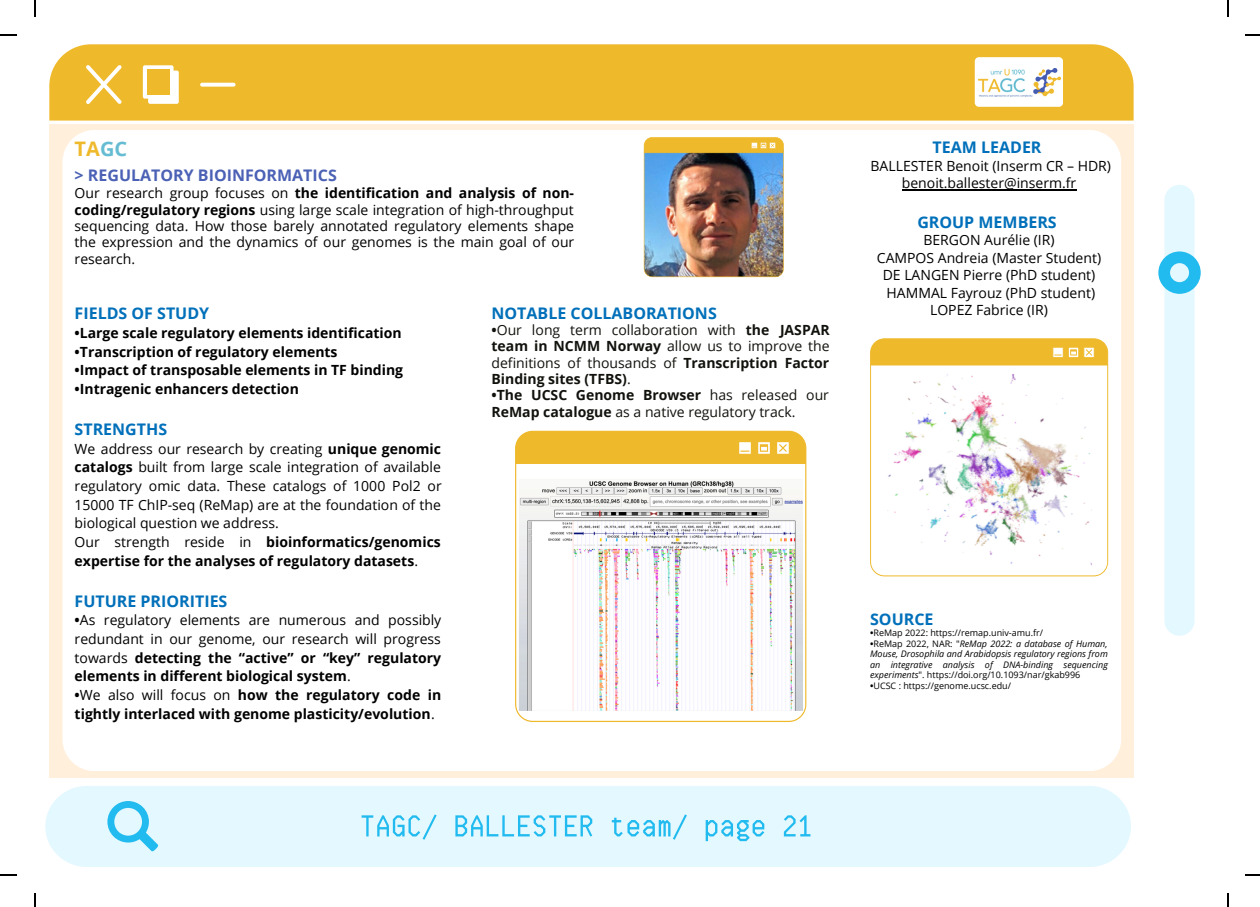
<style>
.page{position:relative;width:1260px;height:907px;background:#fff}
.page>*{position:absolute;margin:0;border:0;box-sizing:border-box;transform-origin:0 0}
.t1{font:50px "Computer says no";color:#21bbef}
.t2{font:700 20px "Open Sans";color:#efb92c}
.t3{font:700 16px "Open Sans";color:#0070ba}
.t4{font:700 16px "Open Sans";color:#4b61b5}
.t5{font:14px/18.6px "Open Sans";color:#000;text-align:justify}
.t6{font:700 14px/18.6px "Open Sans";color:#000}
.t7{font:14px/16.4px "Open Sans";color:#11110d;text-align:justify}
.t8{font:italic 9px/10.6px "Open Sans";color:#000;text-align:justify}
.t9{font:9px "Open Sans";color:#000}
.s1{color:#66bcd2}
.s2{font-weight:700}
.s3{font-weight:400}
.s4{font-weight:700;font-style:normal}
.s5{font-style:normal}
</style>
<div class="page">
<div style="left:1164px;top:185px;width:30px;height:450px;background:#e3f8ff;border-radius:15px"></div>
<svg style="left:1158px;top:251px;width:42px;height:43px"></svg>
<div style="left:49px;top:44px;width:1084px;height:77px;background:#efb92c"></div>
<div style="left:49px;top:124px;width:1084px;height:654px;background:#ffefdb"></div>
<div style="left:62px;top:130px;width:1058px;height:641px;background:#fff;border-radius:32px"></div>
<div style="left:45px;top:786px;width:1085px;height:81px;background:#e3f8ff"></div>
<svg style="left:107px;top:801px;width:51px;height:50px;background:#9de2f9"></svg>
<img style="left:643px;top:137px;width:140px;height:140px">
<div style="left:974px;top:57px;width:88px;height:50px;background:#fff;border-radius:4px"></div>
<img style="left:978px;top:68px;width:81px;height:29px">
<svg style="left:870px;top:338px;width:237px;height:238px"></svg>
<img style="left:887px;top:373px;width:204px;height:195px">
<svg style="left:515px;top:431px;width:291px;height:291px;fill:#efba30"></svg>
<img style="left:518px;top:476px;width:284px;height:234px">
<hr style="left:901px;top:189px;width:175px;height:1px;background:#000">
<svg style="left:35px;top:0;width:1px;height:17px"></svg>
<svg style="left:0;top:35px;width:17px;height:1px"></svg>
<svg style="left:1245px;top:35px;width:14px;height:1px"></svg>
<svg style="left:35px;top:893px;width:1px;height:14px"></svg>
<svg style="left:0;top:874px;width:17px;height:1px"></svg>
<svg style="left:1245px;top:874px;width:14px;height:1px"></svg>
<h2 class="t2" style="left:75px;top:135px;width:54px">TA<span class="s1">GC</span></h2>
<p class="t4" style="left:75px;top:163px;width:264px">&gt; REGULATORY BIOINFORMATICS</p>
<p class="t5" style="left:75px;top:184px;width:501px;line-height:16.4px">Our research group focuses on <span class="s2">the identification and analysis of non&shy;coding/regulatory regions</span> using large scale integration of high-throughput sequencing data. How those barely annotated regulatory elements shape the expression and the dynamics of our genomes is the main goal of our research.</p>
<p class="t3" style="left:75px;top:302px;width:136px">FIELDS OF STUDY</p>
<p class="t6" style="left:75px;top:323px;width:328px">•Large scale regulatory elements identification</p>
<p class="t6" style="left:75px;top:342px;width:264px">•Transcription of regulatory elements</p>
<p class="t6" style="left:75px;top:361px;width:330px">•Impact of transposable elements in TF binding</p>
<p class="t6" style="left:75px;top:379px;width:226px">•Intragenic enhancers detection</p>
<p class="t3" style="left:75px;top:418px;width:94px">STRENGTHS</p>
<p class="t5" style="left:75px;top:439px;width:368px;text-align:left">We address our research by creating <span class="s2">unique genomic catalogs</span> built from large scale integration of available regulatory omic data. These catalogs of 1000 Pol2 or 15000 TF ChIP-seq (ReMap) are at the foundation of the biological question we address.<br>Our strength reside in <span class="s2">bioinformatics/genomics expertise for the analyses of regulatory datasets</span>.</p>
<p class="t3" style="left:75px;top:589px;width:154px">FUTURE PRIORITIES</p>
<p class="t5" style="left:75px;top:610px;width:368px"><span class="s2">•</span>As regulatory elements are numerous and possibly redundant in our genome, our research will progress towards <span class="s2">detecting the “active” or “key” regulatory elements in different biological system</span>.</p>
<p class="t6" style="left:75px;top:685px;width:368px">•<span class="s3">We also will focus on</span> how the regulatory code in tightly interlaced with genome plasticity/evolution<span class="s3">.</span></p>
<p class="t3" style="left:491px;top:301px;width:227px">NOTABLE COLLABORATIONS</p>
<p class="t7" style="left:491px;top:321px;width:339px"><span class="s2">•</span>Our long term collaboration with <span class="s2">the JASPAR team in NCMM Norway</span> allow us to improve the definitions of thousands of <span class="s2">Transcription Factor Binding sites (TFBS)</span>.</p>
<p class="t7" style="left:491px;top:387px;width:339px"><span class="s2">•The UCSC Genome Browser</span> has released our<br><span class="s2">ReMap catalogue</span> as a native regulatory track.</p>
<h1 class="t1" style="left:361px;top:790px;width:455px">TAGC/ BALLESTER team/ page 21</h1>
<p class="t3" style="left:932px;top:136px;width:110px">TEAM LEADER</p>
<p class="t5" style="left:870px;top:156px;width:242px;line-height:17.6px;text-align:center">BALLESTER Benoit (Inserm CR – HDR) benoit.ballester@inserm.fr</p>
<p class="t3" style="left:917px;top:211px;width:141px">GROUP MEMBERS</p>
<p class="t5" style="left:876px;top:231px;width:226px;line-height:17.6px;text-align:center">BERGON Aurélie (IR)<br>CAMPOS Andreia (Master Student)<br>DE LANGEN Pierre (PhD student)<br>HAMMAL Fayrouz (PhD student)<br>LOPEZ Fabrice (IR)</p>
<p class="t3" style="left:869px;top:608px;width:65px">SOURCE</p>
<p class="t9" style="left:869px;top:627px;width:174px"><span class="s2">•</span>ReMap 2022: https://remap.univ-amu.fr/</p>
<p class="t8" style="left:869px;top:638px;width:239px"><span class="s4">•</span><span class="s5">ReMap 2022, NAR: "</span>ReMap 2022: a database of Human, Mouse, Drosophila and Arabidopsis regulatory regions from an integrative analysis of DNA-binding sequencing experiments<span class="s5">". https://doi.org/10.1093/nar/gkab996</span></p>
<p class="t9" style="left:869px;top:679px;width:142px"><span class="s2">•</span>UCSC : https://genome.ucsc.edu/</p>
</div>
